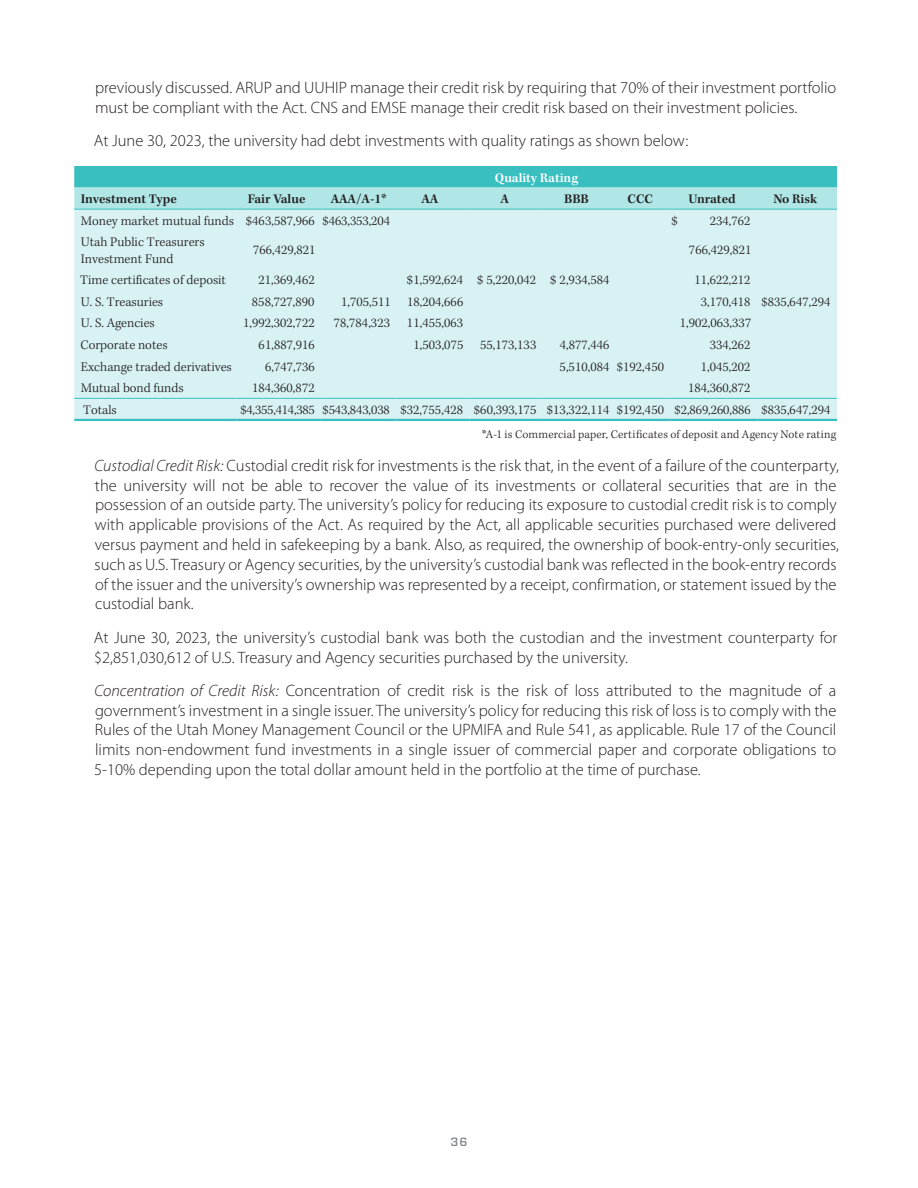
<style>
.page{position:relative;width:918px;height:1188px;background:#fff}
.page>*{position:absolute;margin:0;border:0;box-sizing:border-box;transform-origin:0 0}
.Body_copy_indented{font:300 16.5px/19.8px "Myriad Pro";color:#231f20}
.Table_body{font:300 13.5px "Kepler Std";letter-spacing:.01em;color:#231f20}
.Table_left{font:300 13.5px/16.5px "Kepler Std";color:#231f20}
.Table_column_header{font:600 13.5px "Kepler Std";color:#231f20}
.Table_body-2{font:300 13.5px "Kepler Std";letter-spacing:-.01em;color:#231f20}
.Table_column_header-2{font:600 13.5px "Kepler Std";color:#fff}
.Footnote{font:300 12px "Kepler Std";letter-spacing:.015em;color:#231f20}
.t1{font:500 12px "Forza";color:#808285}
.s1{font-style:italic}
</style>
<div class="page">
<svg style="left:74px;top:166px;width:763px;height:43px;background:#75d2d2"></svg>
<div style="left:74px;top:210px;width:763px;height:209px;background:#d8f2f3"></div>
<hr style="left:74px;top:398px;width:162px;height:1px;background:#3abfc0">
<hr style="left:74px;top:209px;width:162px;height:1px;background:#3abfc0">
<hr style="left:236px;top:209px;width:85px;height:1px;background:#3abfc0">
<hr style="left:321px;top:209px;width:76px;height:1px;background:#3abfc0">
<hr style="left:397px;top:209px;width:73px;height:1px;background:#3abfc0">
<hr style="left:470px;top:209px;width:73px;height:1px;background:#3abfc0">
<hr style="left:543px;top:209px;width:73px;height:1px;background:#3abfc0">
<hr style="left:616px;top:209px;width:55px;height:1px;background:#3abfc0">
<hr style="left:671px;top:209px;width:86px;height:1px;background:#3abfc0">
<hr style="left:757px;top:209px;width:80px;height:1px;background:#3abfc0">
<hr style="left:74px;top:419px;width:162px;height:2px;background:#3abfc0">
<hr style="left:236px;top:398px;width:85px;height:1px;background:#3abfc0">
<hr style="left:321px;top:398px;width:76px;height:1px;background:#3abfc0">
<hr style="left:236px;top:419px;width:85px;height:2px;background:#3abfc0">
<hr style="left:321px;top:419px;width:76px;height:2px;background:#3abfc0">
<hr style="left:397px;top:398px;width:73px;height:1px;background:#3abfc0">
<hr style="left:470px;top:398px;width:73px;height:1px;background:#3abfc0">
<hr style="left:543px;top:398px;width:73px;height:1px;background:#3abfc0">
<hr style="left:616px;top:398px;width:55px;height:1px;background:#3abfc0">
<hr style="left:397px;top:419px;width:73px;height:2px;background:#3abfc0">
<hr style="left:470px;top:419px;width:73px;height:2px;background:#3abfc0">
<hr style="left:543px;top:419px;width:73px;height:2px;background:#3abfc0">
<hr style="left:616px;top:419px;width:55px;height:2px;background:#3abfc0">
<hr style="left:671px;top:398px;width:86px;height:1px;background:#3abfc0">
<hr style="left:757px;top:398px;width:80px;height:1px;background:#3abfc0">
<hr style="left:671px;top:419px;width:86px;height:2px;background:#3abfc0">
<hr style="left:757px;top:419px;width:80px;height:2px;background:#3abfc0">
<p class="Body_copy_indented" style="left:95px;top:78px;width:743px">previously discussed. ARUP and UUHIP manage their credit risk by requiring that 70% of their investment portfolio must be compliant with the Act. CNS and EMSE manage their credit risk based on their investment policies.</p>
<p class="Body_copy_indented" style="left:94px;top:131px;width:596px">At June 30, 2023, the university had debt investments with quality ratings as shown below:</p>
<p class="Table_column_header-2" style="left:495px;top:170px;width:85px">Quality Rating</p>
<p class="Table_column_header" style="left:81px;top:191px;width:97px">Investment Type</p>
<p class="Table_column_header" style="left:248px;top:191px;width:59px">Fair Value</p>
<p class="Table_column_header" style="left:331px;top:191px;width:57px">AAA/A-1*</p>
<p class="Table_column_header" style="left:422px;top:191px;width:18px">AA</p>
<p class="Table_column_header" style="left:500px;top:191px;width:10px">A</p>
<p class="Table_column_header" style="left:564px;top:191px;width:26px">BBB</p>
<p class="Table_column_header" style="left:627px;top:191px;width:27px">CCC</p>
<p class="Table_column_header" style="left:688px;top:191px;width:49px">Unrated</p>
<p class="Table_column_header" style="left:773px;top:191px;width:45px">No Risk</p>
<p class="Table_left" style="left:81px;top:213px;width:155px">Money market mutual funds</p>
<p class="Table_body" style="left:246px;top:213px;width:70px">$463,587,966</p>
<p class="Table_body" style="left:323px;top:213px;width:69px">$463,353,204</p>
<p class="Table_body" style="left:671px;top:213px;width:8px">$</p>
<p class="Table_body" style="left:710px;top:213px;width:42px">234,762</p>
<p class="Table_left" style="left:81px;top:234px;width:125px">Utah Public Treasurers<br>Investment Fund</p>
<p class="Table_body" style="left:253px;top:243px;width:64px">766,429,821</p>
<p class="Table_body" style="left:689px;top:243px;width:64px">766,429,821</p>
<p class="Table_left" style="left:80px;top:272px;width:147px">Time certificates of deposit</p>
<p class="Table_body" style="left:258px;top:272px;width:58px">21,369,462</p>
<p class="Table_body" style="left:407px;top:272px;width:58px">$1,592,624</p>
<p class="Table_body" style="left:477px;top:272px;width:61px">$ 5,220,042</p>
<p class="Table_body" style="left:550px;top:272px;width:61px">$ 2,934,584</p>
<p class="Table_body" style="left:694px;top:272px;width:58px">11,622,212</p>
<p class="Table_left" style="left:81px;top:294px;width:84px">U. S. Treasuries</p>
<p class="Table_body" style="left:252px;top:294px;width:64px">858,727,890</p>
<p class="Table_body" style="left:341px;top:294px;width:51px">1,705,511</p>
<p class="Table_body" style="left:407px;top:294px;width:58px">18,204,666</p>
<p class="Table_body" style="left:701px;top:294px;width:51px">3,170,418</p>
<p class="Table_body" style="left:762px;top:294px;width:70px">$835,647,294</p>
<p class="Table_left" style="left:81px;top:316px;width:76px">U. S. Agencies</p>
<p class="Table_body" style="left:243px;top:316px;width:73px">1,992,302,722</p>
<p class="Table_body" style="left:334px;top:316px;width:58px">78,784,323</p>
<p class="Table_body" style="left:407px;top:316px;width:58px">11,455,063</p>
<p class="Table_body" style="left:680px;top:316px;width:73px">1,902,063,337</p>
<p class="Table_left" style="left:81px;top:337px;width:89px">Corporate notes</p>
<p class="Table_body" style="left:259px;top:337px;width:58px">61,887,916</p>
<p class="Table_body" style="left:414px;top:337px;width:51px">1,503,075</p>
<p class="Table_body" style="left:480px;top:337px;width:58px">55,173,133</p>
<p class="Table_body" style="left:560px;top:337px;width:51px">4,877,446</p>
<p class="Table_body" style="left:710px;top:337px;width:42px">334,262</p>
<p class="Table_left" style="left:81px;top:359px;width:153px">Exchange traded derivatives</p>
<p class="Table_body" style="left:265px;top:359px;width:51px">6,747,736</p>
<p class="Table_body" style="left:560px;top:359px;width:51px">5,510,084</p>
<p class="Table_body" style="left:617px;top:359px;width:49px">$192,450</p>
<p class="Table_body" style="left:701px;top:359px;width:51px">1,045,202</p>
<p class="Table_left" style="left:81px;top:380px;width:105px">Mutual bond funds</p>
<p class="Table_body" style="left:252px;top:380px;width:64px">184,360,872</p>
<p class="Table_body" style="left:688px;top:380px;width:64px">184,360,872</p>
<p class="Table_left" style="left:83px;top:402px;width:35px">Totals</p>
<p class="Table_body-2" style="left:240px;top:402px;width:76px">$4,355,414,385</p>
<p class="Table_body" style="left:322px;top:402px;width:69px">$543,843,038</p>
<p class="Table_body" style="left:400px;top:402px;width:64px">$32,755,428</p>
<p class="Table_body" style="left:474px;top:402px;width:64px">$60,393,175</p>
<p class="Table_body" style="left:547px;top:402px;width:64px">$13,322,114</p>
<p class="Table_body" style="left:617px;top:402px;width:49px">$192,450</p>
<p class="Table_body" style="left:675px;top:402px;width:78px">$2,869,260,886</p>
<p class="Table_body" style="left:762px;top:402px;width:70px">$835,647,294</p>
<p class="Footnote" style="left:482px;top:427px;width:356px">*A-1 is Commercial paper, Certificates of deposit and Agency Note rating</p>
<p class="Body_copy_indented" style="left:94px;top:456px;width:746px"><span class="s1">Custodial Credit Risk:</span> Custodial credit risk for investments is the risk that, in the event of a failure of the counterparty, the university will not be able to recover the value of its investments or collateral securities that are in the possession of an outside party. The university’s policy for reducing its exposure to custodial credit risk is to comply with applicable provisions of the Act. As required by the Act, all applicable securities purchased were delivered versus payment and held in safekeeping by a bank. Also, as required, the ownership of book-entry-only securities, such as U.S. Treasury or Agency securities, by the university’s custodial bank was reflected in the book-entry records of the issuer and the university’s ownership was represented by a receipt, confirmation, or statement issued by the custodial bank.</p>
<p class="Body_copy_indented" style="left:94px;top:628px;width:745px">At June 30, 2023, the university’s custodial bank was both the custodian and the investment counterparty for $2,851,030,612 of U.S. Treasury and Agency securities purchased by the university.</p>
<p class="Body_copy_indented" style="left:94px;top:681px;width:744px;text-align:justify"><span class="s1">Concentration of Credit Risk:</span> Concentration of credit risk is the risk of loss attributed to the magnitude of a government’s investment in a single issuer. The university’s policy for reducing this risk of loss is to comply with the Rules of the Utah Money Management Council or the UPMIFA and Rule 541, as applicable. Rule 17 of the Council limits non-endowment fund investments in a single issuer of commercial paper and corporate obligations to 5-10% depending upon the total dollar amount held in the portfolio at the time of purchase.</p>
<p class="t1" style="left:451px;top:1133px;width:18px">36</p>
</div>
